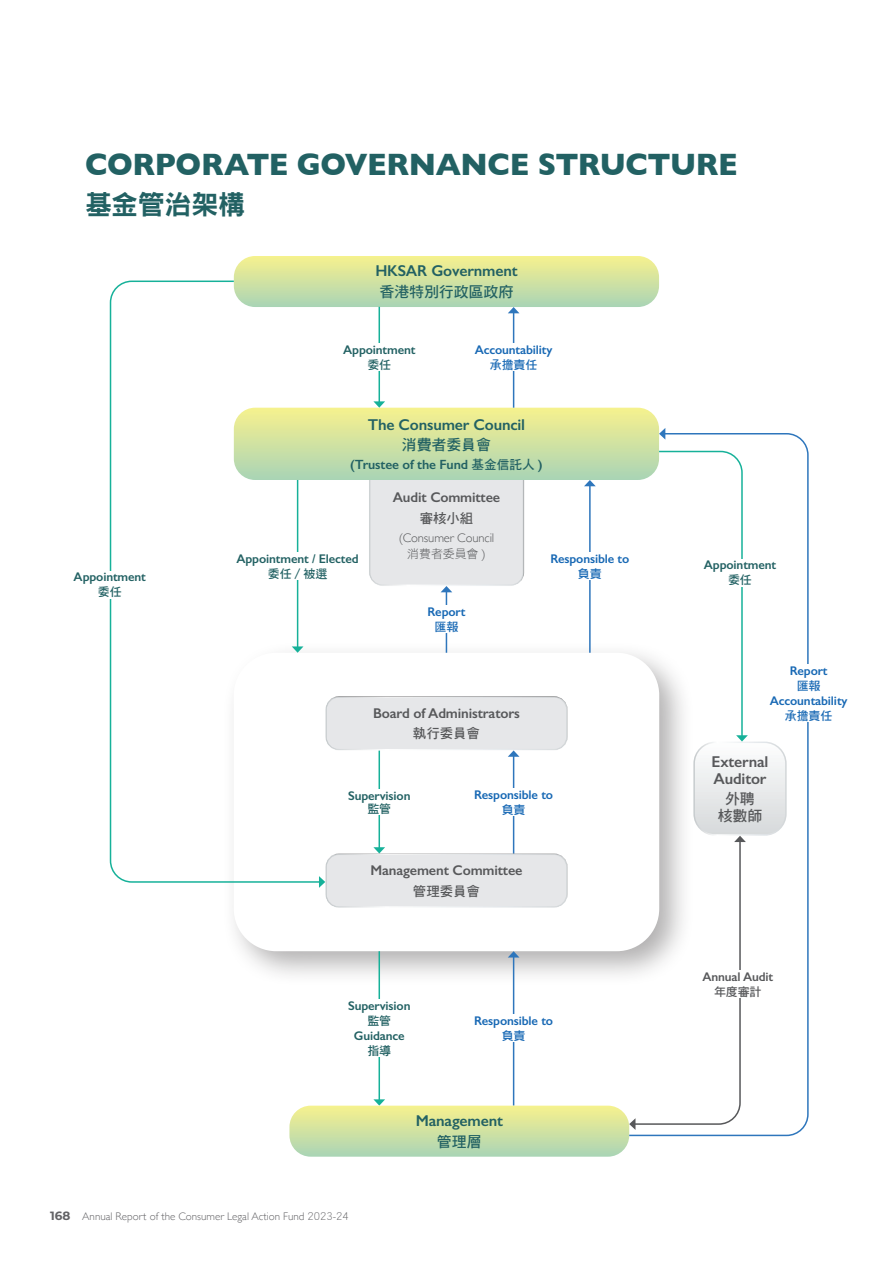
<style>
.page{position:relative;width:893px;height:1263px;background:#fff}
.page>*{position:absolute;margin:0;border:0;box-sizing:border-box;transform-origin:0 0}
.Chapter_Head_ENG{font:700 31.5px "Gill Sans";letter-spacing:-.015em;color:#226163;scale:.96 1}
.Chapter_Head_CHI{font:27px "DF Hei HK W9";letter-spacing:-.01em;color:#226163}
.A5_Chart_Head_10pt_Medium{font:600 15.75px "Gill Sans";letter-spacing:-.01em;color:#226163}
.A5_Chart_Head_10pt_Medium-2{font:600 15.75px/16.5px "Gill Sans";letter-spacing:-.01em;color:#57585a}
.A5_Chart_Head_10pt_Medium-3{font:15px "DF Hei HK W7";letter-spacing:-.01em;color:#226163}
.A5_Chart_Head_10pt_Medium-4{font:15px/16.5px "DF Hei HK W7";color:#57585a;text-align:center}
.A5_Chart_9pt_Medium{font:600 14.1px "Gill Sans";letter-spacing:-.01em;color:#57585a}
.A5_Chart_9pt_Medium-2{font:13.5px "DF Hei HK W7";letter-spacing:-.01em;color:#57585a}
.A5_Chart_Head_10pt_Medium-5{font:600 13.35px "Gill Sans";letter-spacing:-.01em;color:#226163}
.A5_Chart_reporting{font:600 12.6px "Gill Sans";letter-spacing:-.01em;color:#226163}
.A5_Chart_reporting-2{font:600 12.6px "Gill Sans";letter-spacing:-.01em;color:#1768b4}
.A5_Chart_9pt_Medium-3{font:300 12.6px "Gill Sans";letter-spacing:-.01em;color:#57585a}
.A5_Chart_reporting-3{font:600 12.6px "Gill Sans";letter-spacing:-.01em;color:#57585a}
.A5_Chart_reporting-4{font:12px "DF Hei HK W7";letter-spacing:-.01em;color:#1768b4}
.A5_Chart_reporting-5{font:12px "DF Hei HK W7";letter-spacing:-.01em;color:#226163}
.A5_Chart_9pt_Medium-4{font:12px "DF Hei HK W3";letter-spacing:-.01em;color:#57585a}
.A5_Chart_reporting-6{font:12px "DF Hei HK W7";color:#57585a}
.t1{font:300 10.95px "Gill Sans";color:#636366}
.s1{font-family:"DF Hei HK W7";font-weight:400;font-size:12.75px}
.s2{font-family:"Gill Sans";font-weight:300;font-size:12.6px}
.s3{font-family:"Montserrat";font-weight:700;font-size:12px}
.s4{font-family:"DF Hei HK W3";font-weight:400;font-size:10.5px}
</style>
<div class="page">
<hr style="left:513px;top:313px;width:1px;height:95px;background:#2e76bc">
<svg style="left:234px;top:256px;width:425px;height:57px;background:#d7e5aa"></svg>
<hr style="left:379px;top:307px;width:1px;height:95px;background:#16b199">
<div style="left:328px;top:344px;width:103px;height:27px;background:#fff"></div>
<div style="left:474px;top:344px;width:79px;height:27px;background:#fff"></div>
<svg style="left:109px;top:280px;width:212px;height:603px"></svg>
<div style="left:58px;top:571px;width:103px;height:27px;background:#fff"></div>
<svg style="left:786px;top:433px;width:23px;height:704px"></svg>
<div style="left:769px;top:665px;width:79px;height:57px;background:#fff"></div>
<svg style="left:234px;top:401px;width:552px;height:756px"></svg>
<div style="left:464px;top:788px;width:99px;height:27px;background:#fff"></div>
<p class="Chapter_Head_ENG" style="left:85px;top:139px;width:681px">CORPORATE GOVERNANCE STRUCTURE</p>
<p class="Chapter_Head_CHI" style="left:85px;top:189px;width:162px">基金管治架構</p>
<h2 class="A5_Chart_Head_10pt_Medium" style="left:375px;top:261px;width:144px">HKSAR Government</h2>
<h2 class="A5_Chart_Head_10pt_Medium-3" style="left:380px;top:284px;width:135px">香港特別行政區政府</h2>
<p class="A5_Chart_reporting" style="left:343px;top:342px;width:74px">Appointment</p>
<p class="A5_Chart_reporting-5" style="left:367px;top:358px;width:25px">委任</p>
<p class="A5_Chart_reporting-2" style="left:475px;top:342px;width:79px">Accountability</p>
<p class="A5_Chart_reporting-4" style="left:490px;top:358px;width:49px">承擔責任</p>
<p class="A5_Chart_reporting" style="left:74px;top:569px;width:74px">Appointment</p>
<p class="A5_Chart_reporting-5" style="left:98px;top:585px;width:25px">委任</p>
<h2 class="A5_Chart_Head_10pt_Medium" style="left:368px;top:415px;width:159px">The Consumer Council</h2>
<h2 class="A5_Chart_Head_10pt_Medium-3" style="left:402px;top:437px;width:91px">消費者委員會</h2>
<h2 class="A5_Chart_Head_10pt_Medium-5" style="left:350px;top:457px;width:194px">(Trustee of the Fund <span class="s1">基金信託人</span> )</h2>
<p class="A5_Chart_reporting" style="left:236px;top:551px;width:124px">Appointment / Elected</p>
<p class="A5_Chart_reporting-5" style="left:268px;top:567px;width:61px">委任／被選</p>
<p class="A5_Chart_9pt_Medium" style="left:393px;top:489px;width:109px">Audit Committee</p>
<p class="A5_Chart_9pt_Medium-2" style="left:420px;top:510px;width:55px">審核小組</p>
<p class="A5_Chart_9pt_Medium-3" style="left:399px;top:528px;width:97px">(Consumer Council</p>
<p class="A5_Chart_9pt_Medium-4" style="left:407px;top:547px;width:80px">消費者委員會 <span class="s2">)</span></p>
<p class="A5_Chart_reporting-2" style="left:550px;top:551px;width:80px">Responsible to</p>
<p class="A5_Chart_reporting-4" style="left:578px;top:567px;width:25px">負責</p>
<p class="A5_Chart_reporting-2" style="left:428px;top:604px;width:39px">Report</p>
<p class="A5_Chart_reporting-4" style="left:434px;top:620px;width:25px">匯報</p>
<p class="A5_Chart_9pt_Medium" style="left:373px;top:704px;width:148px">Board of Administrators</p>
<p class="A5_Chart_9pt_Medium-2" style="left:413px;top:726px;width:68px">執行委員會</p>
<p class="A5_Chart_reporting" style="left:348px;top:788px;width:64px">Supervision</p>
<p class="A5_Chart_reporting-5" style="left:367px;top:802px;width:25px">監管</p>
<p class="A5_Chart_reporting-2" style="left:474px;top:787px;width:80px">Responsible to</p>
<p class="A5_Chart_reporting-4" style="left:502px;top:803px;width:25px">負責</p>
<p class="A5_Chart_9pt_Medium" style="left:370px;top:862px;width:154px">Management Committee</p>
<p class="A5_Chart_9pt_Medium-2" style="left:413px;top:884px;width:68px">管理委員會</p>
<p class="A5_Chart_reporting" style="left:348px;top:998px;width:64px">Supervision</p>
<p class="A5_Chart_reporting-5" style="left:367px;top:1014px;width:25px">監管</p>
<p class="A5_Chart_reporting" style="left:354px;top:1028px;width:52px">Guidance</p>
<p class="A5_Chart_reporting-5" style="left:367px;top:1044px;width:25px">指導</p>
<p class="A5_Chart_reporting-2" style="left:474px;top:1013px;width:80px">Responsible to</p>
<p class="A5_Chart_reporting-4" style="left:502px;top:1029px;width:25px">負責</p>
<h2 class="A5_Chart_Head_10pt_Medium" style="left:416px;top:1111px;width:89px">Management</h2>
<h2 class="A5_Chart_Head_10pt_Medium-3" style="left:437px;top:1134px;width:46px">管理層</h2>
<p class="t1" style="left:50px;top:1208px;width:300px"><span class="s3">168</span> Annual Report of the Consumer Legal Action Fund <span class="s4">2023</span>-<span class="s4">24</span></p>
<p class="A5_Chart_reporting" style="left:704px;top:557px;width:74px">Appointment</p>
<p class="A5_Chart_reporting-5" style="left:728px;top:573px;width:25px">委任</p>
<p class="A5_Chart_reporting-2" style="left:790px;top:663px;width:39px">Report</p>
<p class="A5_Chart_reporting-4" style="left:797px;top:679px;width:25px">匯報</p>
<p class="A5_Chart_reporting-2" style="left:770px;top:693px;width:79px">Accountability</p>
<p class="A5_Chart_reporting-4" style="left:785px;top:709px;width:49px">承擔責任</p>
<h2 class="A5_Chart_Head_10pt_Medium-2" style="left:712px;top:753px;width:58px">External<br>Auditor</h2>
<h2 class="A5_Chart_Head_10pt_Medium-4" style="left:718px;top:790px;width:46px">外聘核數師</h2>
<p class="A5_Chart_reporting-3" style="left:702px;top:969px;width:72px">Annual Audit</p>
<p class="A5_Chart_reporting-6" style="left:714px;top:985px;width:49px">年度審計</p>
</div>
